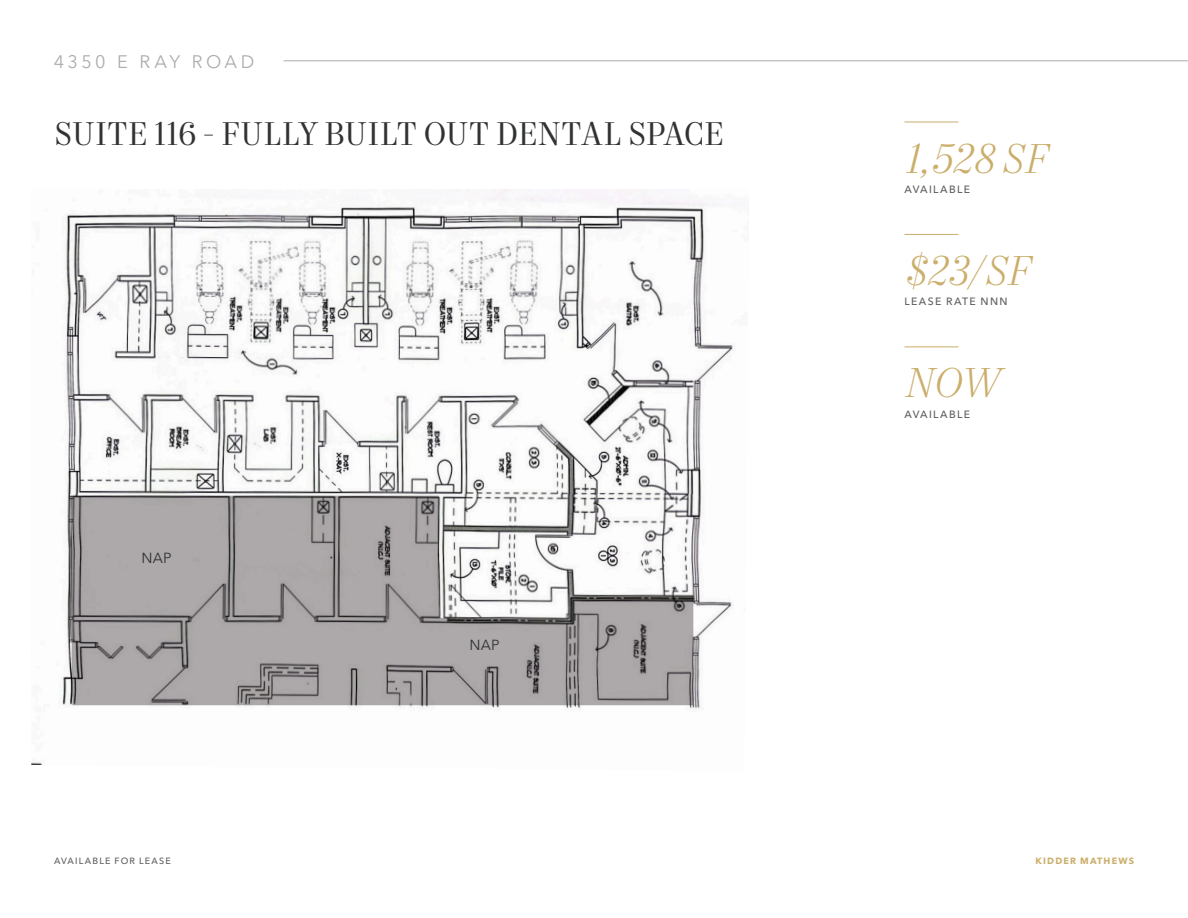
<style>
.page{position:relative;width:1188px;height:918px;background:#fff}
.page>*{position:absolute;margin:0;border:0;box-sizing:border-box;transform-origin:0 0}
.Stat_Italic_-_Gold_2023{font:italic 300 42px "Mort Modern 07";letter-spacing:-.015em;color:#cbae6b}
.Headline_-_Level_2_-_Charcoal_2023{font:33px "Mort Modern 08";color:#313234}
.t1{font:18px "Avenir Next LT Pro";letter-spacing:.19em;color:#afabac}
.Body_Copy_-_Charcoal_2023{font:14.55px "Avenir Next LT Pro";letter-spacing:.015em;color:#313234}
.Stat_Label_-_Ash_2023{font:500 10.5px "Avenir Next LT Pro";letter-spacing:.125em;color:#5e5d5d}
.t2{font:500 9px "Avenir Next LT Pro";letter-spacing:.13em;color:#5e5d5d}
.t3{font:700 9px "Avenir Next LT Pro";letter-spacing:.13em;color:#cbae6b}
</style>
<div class="page">
<hr style="left:904px;top:122px;width:54px;height:1px;background:#cbae6b">
<hr style="left:904px;top:234px;width:54px;height:1px;background:#cbae6b">
<hr style="left:904px;top:346px;width:54px;height:1px;background:#cbae6b">
<img style="left:31px;top:189px;width:714px;height:576px">
<svg style="left:70px;top:495px;width:623px;height:210px;fill:#ada9aa"></svg>
<hr style="left:284px;top:61px;width:904px;height:1px;background:#afabac">
<p class="t1" style="left:54px;top:51px;width:202px">4350 E RAY ROAD</p>
<p class="Headline_-_Level_2_-_Charcoal_2023" style="left:54px;top:114px;width:672px">SUITE 116 - FULLY BUILT OUT DENTAL SPACE</p>
<p class="Body_Copy_-_Charcoal_2023" style="left:141px;top:549px;width:32px">NAP</p>
<p class="Body_Copy_-_Charcoal_2023" style="left:469px;top:637px;width:32px">NAP</p>
<p class="Stat_Italic_-_Gold_2023" style="left:904px;top:133px;width:144px">1,528 SF</p>
<p class="Stat_Label_-_Ash_2023" style="left:904px;top:183px;width:67px">AVAILABLE</p>
<p class="Stat_Italic_-_Gold_2023" style="left:904px;top:245px;width:127px">$23/SF</p>
<p class="Stat_Label_-_Ash_2023" style="left:904px;top:295px;width:105px">LEASE RATE NNN</p>
<p class="Stat_Italic_-_Gold_2023" style="left:904px;top:358px;width:97px">NOW</p>
<p class="Stat_Label_-_Ash_2023" style="left:904px;top:408px;width:67px">AVAILABLE</p>
<p class="t2" style="left:54px;top:855px;width:118px">AVAILABLE FOR LEASE</p>
<p class="t3" style="left:1036px;top:855px;width:100px">KIDDER MATHEWS</p>
</div>
